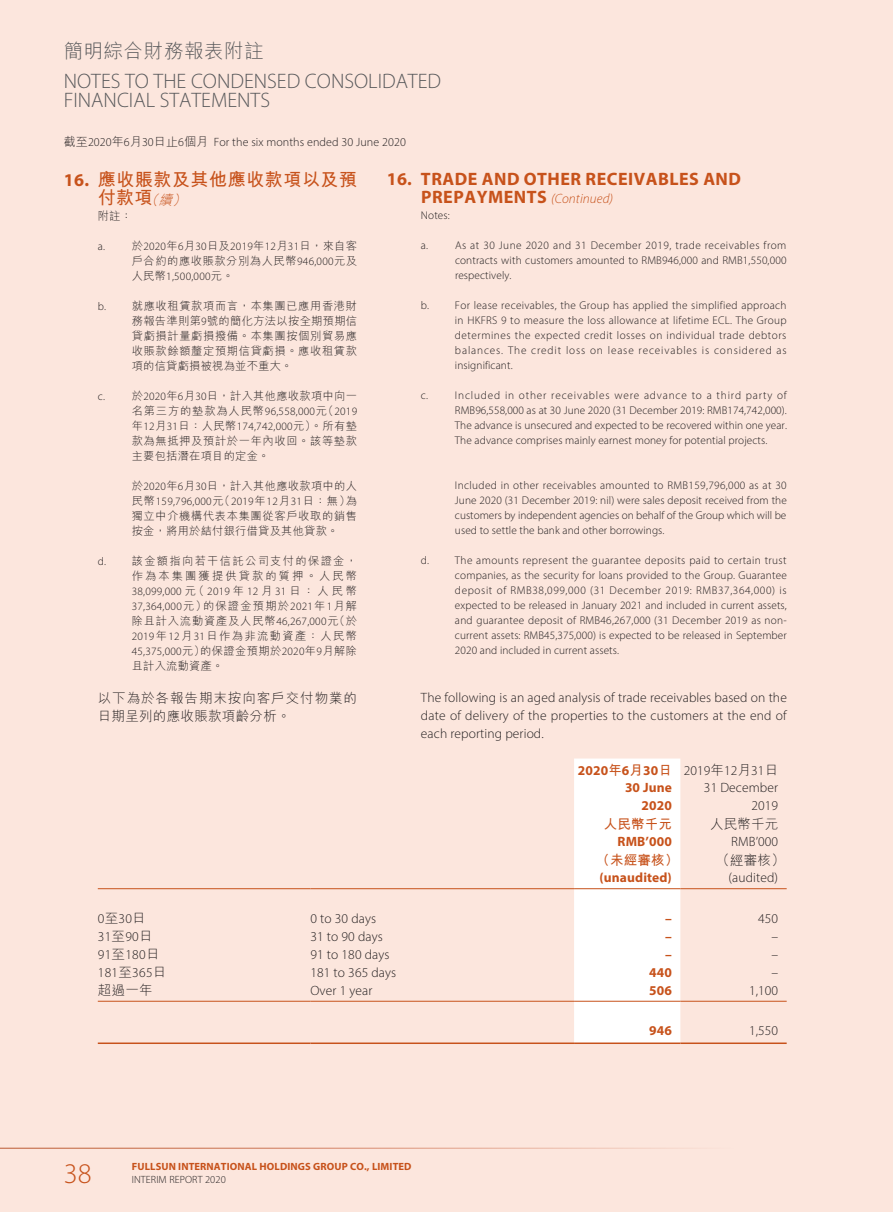
<style>
.page{position:relative;width:893px;height:1212px;background:#fce6dd}
.page>*{position:absolute;margin:0;border:0;box-sizing:border-box;transform-origin:0 0}
.t1{font:300 28.5px "Myriad Pro";color:#c7521b}
.t2{font:300 21px/19.5px "Myriad Pro";color:#57585a}
.t3{font:300 19.5px "M Hei HK";letter-spacing:.03em;color:#57585a}
.t4{font:700 18px/18px "Myriad Pro";letter-spacing:.03em;color:#c7521b}
.t5{font:700 18px/18px "M Hei HK";letter-spacing:.03em;color:#c7521b}
.t6{font:300 13.5px/18px "Myriad Pro";letter-spacing:.01em;color:#231f20;text-align:justify}
.t7{font:700 13.5px "Myriad Pro";letter-spacing:.01em;color:#c7521b}
.t8{font:300 13.5px/18px "M Hei HK";letter-spacing:.07em;color:#231f20}
.t9{font:300 13.5px "M Hei HK";letter-spacing:.02em;color:#231f20}
.t10{font:700 13.5px "M Hei HK";letter-spacing:.01em;color:#c7521b}
.t11{font:300 12px "Myriad Pro";letter-spacing:.01em;color:#231f20}
.t12{font:300 11.25px/15px "Myriad Pro";letter-spacing:.01em;color:#231f20;text-align:justify}
.t13{font:300 11.25px/15px "M Hei HK";letter-spacing:.055em;color:#231f20}
.t14{font:300 11.25px "M Hei HK";letter-spacing:.03em;color:#231f20}
.t15{font:300 11.25px/15px "M Hei HK";letter-spacing:.12em;color:#231f20;text-align:right}
.t16{font:300 11.25px "M Hei HK";letter-spacing:.02em;color:#231f20}
.t17{font:700 10.5px "Myriad Pro";letter-spacing:.01em;color:#c7521b}
.t18{font:300 10.5px "Myriad Pro";letter-spacing:.01em;color:#231f20}
.s1{font-family:"M Hei HK"}
.s2{font-family:"Myriad Pro"}
.s3{font-weight:300;font-style:italic;font-size:13.5px}
.s4{font-weight:700;color:#c7521b}
.s5{font-family:"M Hei HK";font-weight:700;color:#c7521b}
</style>
<div class="page">
<hr style="left:0;top:1148px;width:893px;height:1px;background:#fff">
<div style="left:574px;top:758px;width:106px;height:284px;background:#fff"></div>
<hr style="left:98px;top:888px;width:212px;height:1px;background:#c7521b">
<hr style="left:310px;top:888px;width:264px;height:1px;background:#c7521b">
<hr style="left:574px;top:888px;width:106px;height:1px;background:#c7521b">
<hr style="left:680px;top:888px;width:107px;height:1px;background:#c7521b">
<hr style="left:98px;top:1001px;width:212px;height:1px;background:#c7521b">
<hr style="left:310px;top:1001px;width:264px;height:1px;background:#c7521b">
<hr style="left:574px;top:1001px;width:106px;height:1px;background:#c7521b">
<hr style="left:680px;top:1001px;width:107px;height:1px;background:#c7521b">
<hr style="left:98px;top:1042px;width:212px;height:2px;background:#c7521b">
<hr style="left:310px;top:1042px;width:264px;height:2px;background:#c7521b">
<hr style="left:574px;top:1042px;width:106px;height:2px;background:#c7521b">
<hr style="left:680px;top:1042px;width:107px;height:2px;background:#c7521b">
<h3 class="t3" style="left:64px;top:41px;width:201px">簡明綜合財務報表附註</h3>
<h2 class="t2" style="left:64px;top:71px;width:379px">NOTES TO THE CONDENSED CONSOLIDATED<br>FINANCIAL STATEMENTS</h2>
<p class="t11" style="left:64px;top:134px;width:344px"><span class="s1">截至</span>2020<span class="s1">年</span>6<span class="s1">月</span>30<span class="s1">日止</span>6<span class="s1">個月</span> For the six months ended 30 June 2020</p>
<h3 class="t5" style="left:98px;top:169px;width:261px;text-indent:-34px"><span class="s2">16.</span> 應收賬款及其他應收款項以及預付款項<span class="s3">（續）</span></h3>
<p class="t13" style="left:98px;top:208px;width:36px">附註：</p>
<p class="t12" style="left:98px;top:239px;width:261px">a. <span class="s1">於</span>2020<span class="s1">年</span>6<span class="s1">月</span>30<span class="s1">日及</span>2019<span class="s1">年</span>12<span class="s1">月</span>31<span class="s1">日，來自客</span></p>
<p class="t13" style="left:132px;top:253px;width:227px">戶合約的應收賬款分別為人民幣<span class="s2">946,000</span>元及</p>
<p class="t12" style="left:132px;top:269px;width:103px"><span class="s1">人民幣</span>1,500,000<span class="s1">元。</span></p>
<p class="t13" style="left:132px;top:298px;width:227px;text-align:justify;text-indent:-34px"><span class="s2">b.</span> 就應收租賃款項而言，本集團已應用香港財務報告準則第<span class="s2">9</span>號的簡化方法以按全期預期信貸虧損計量虧損撥備。本集團按個別貿易應收賬款餘額釐定預期信貸虧損。應收租賃款項的信貸虧損被視為並不重大。</p>
<p class="t14" style="left:98px;top:390px;width:261px"><span class="s2">c.</span> 於<span class="s2">2020</span>年<span class="s2">6</span>月<span class="s2">30</span>日，計入其他應收款項中向一</p>
<p class="t12" style="left:132px;top:404px;width:227px"><span class="s1">名第三方的墊款為人民幣</span>96,558,000<span class="s1">元（</span>2019<span class="s1">年</span>12<span class="s1">月</span>31<span class="s1">日：人民幣</span>174,742,000<span class="s1">元）。所有墊</span></p>
<p class="t13" style="left:132px;top:433px;width:227px">款為無抵押及預計於一年內收回。該等墊款主要包括潛在項目的定金。</p>
<p class="t14" style="left:132px;top:480px;width:227px">於<span class="s2">2020</span>年<span class="s2">6</span>月<span class="s2">30</span>日，計入其他應收款項中的人</p>
<p class="t12" style="left:132px;top:494px;width:227px"><span class="s1">民幣</span>159,796,000<span class="s1">元（</span>2019<span class="s1">年</span>12<span class="s1">月</span>31<span class="s1">日：無）為</span></p>
<p class="t13" style="left:132px;top:508px;width:227px">獨立中介機構代表本集團從客戶收取的銷售按金，將用於結付銀行借貸及其他貸款。</p>
<p class="t15" style="left:98px;top:553px;width:261px"><span class="s2">d.</span> 該金額指向若干信託公司支付的保證金，作為本集團獲提供貸款的質押。人民幣</p>
<p class="t12" style="left:132px;top:584px;width:227px">38,099,000 <span class="s1">元（</span> 2019 <span class="s1">年</span> 12 <span class="s1">月</span> 31 <span class="s1">日：人民幣<br></span>37,364,000<span class="s1">元）的保證金預期於</span>2021<span class="s1">年</span>1<span class="s1">月解</span></p>
<p class="t13" style="left:132px;top:613px;width:227px">除且計入流動資產及人民幣<span class="s2">46,267,000</span>元（於<br><span class="s2">2019</span>年<span class="s2">12</span>月<span class="s2">31</span>日作為非流動資產：人民幣</p>
<p class="t12" style="left:132px;top:644px;width:227px">45,375,000<span class="s1">元）的保證金預期於</span>2020<span class="s1">年</span>9<span class="s1">月解除</span></p>
<p class="t16" style="left:132px;top:660px;width:93px">且計入流動資產。</p>
<p class="t8" style="left:98px;top:689px;width:261px">以下為於各報告期末按向客戶交付物業的日期呈列的應收賬款項齡分析。</p>
<h3 class="t4" style="left:421px;top:169px;width:321px;text-indent:-34px">16. TRADE AND OTHER RECEIVABLES AND<br>PREPAYMENTS <span class="s3">(Continued)</span></h3>
<p class="t12" style="left:421px;top:208px;width:30px">Notes:</p>
<p class="t12" style="left:455px;top:238px;width:333px;text-indent:-34px">a. As at 30 June 2020 and 31 December 2019, trade receivables from contracts with customers amounted to RMB946,000 and RMB1,550,000 respectively.</p>
<p class="t12" style="left:455px;top:298px;width:333px;text-indent:-34px">b. For lease receivables, the Group has applied the simplified approach in HKFRS 9 to measure the loss allowance at lifetime ECL. The Group determines the expected credit losses on individual trade debtors balances. The credit loss on lease receivables is considered as insignificant.</p>
<p class="t12" style="left:455px;top:388px;width:333px;text-indent:-34px">c. Included in other receivables were advance to a third party of RMB96,558,000 as at 30 June 2020 (31 December 2019: RMB174,742,000).<br>The advance is unsecured and expected to be recovered within one year.<br>The advance comprises mainly earnest money for potential projects.</p>
<p class="t12" style="left:455px;top:478px;width:333px">Included in other receivables amounted to RMB159,796,000 as at 30<br>June 2020 (31 December 2019: nil) were sales deposit received from the customers by independent agencies on behalf of the Group which will be used to settle the bank and other borrowings.</p>
<p class="t12" style="left:455px;top:553px;width:333px;text-indent:-34px">d. The amounts represent the guarantee deposits paid to certain trust companies, as the security for loans provided to the Group. Guarantee deposit of RMB38,099,000 (31 December 2019: RMB37,364,000) is expected to be released in January 2021 and included in current assets, and guarantee deposit of RMB46,267,000 (31 December 2019 as non&shy;current assets: RMB45,375,000) is expected to be released in September 2020 and included in current assets.</p>
<p class="t6" style="left:421px;top:688px;width:367px">The following is an aged analysis of trade receivables based on the date of delivery of the properties to the customers at the end of each reporting period.</p>
<p class="t6" style="left:578px;top:761px;width:202px"><span class="s4">2020</span><span class="s5">年</span><span class="s4">6</span><span class="s5">月</span><span class="s4">30</span><span class="s5">日</span> 2019<span class="s1">年</span>12<span class="s1">月</span>31<span class="s1">日</span></p>
<p class="t7" style="left:625px;top:779px;width:48px">30 June</p>
<p class="t7" style="left:642px;top:797px;width:32px">2020</p>
<p class="t6" style="left:704px;top:779px;width:76px;text-align:right">31 December<br>2019</p>
<p class="t10" style="left:604px;top:814px;width:69px">人民幣千元</p>
<p class="t9" style="left:710px;top:817px;width:69px">人民幣千元</p>
<p class="t7" style="left:618px;top:833px;width:56px">RMB’000</p>
<p class="t6" style="left:731px;top:833px;width:48px">RMB’000</p>
<p class="t10" style="left:596px;top:850px;width:84px">（未經審核）</p>
<p class="t9" style="left:716px;top:853px;width:70px">（經審核）</p>
<p class="t7" style="left:600px;top:869px;width:74px">(unaudited)</p>
<p class="t6" style="left:728px;top:869px;width:51px">(audited)</p>
<p class="t6" style="left:98px;top:910px;width:49px">0<span class="s1">至</span>30<span class="s1">日</span></p>
<p class="t6" style="left:310px;top:909px;width:67px">0 to 30 days</p>
<p class="t7" style="left:665px;top:909px;width:8px">–</p>
<p class="t6" style="left:758px;top:909px;width:22px">450</p>
<p class="t6" style="left:98px;top:928px;width:56px">31<span class="s1">至</span>90<span class="s1">日</span></p>
<p class="t6" style="left:310px;top:927px;width:74px">31 to 90 days</p>
<p class="t7" style="left:665px;top:927px;width:8px">–</p>
<p class="t6" style="left:771px;top:927px;width:8px">–</p>
<p class="t6" style="left:98px;top:946px;width:63px">91<span class="s1">至</span>180<span class="s1">日</span></p>
<p class="t6" style="left:310px;top:945px;width:81px">91 to 180 days</p>
<p class="t7" style="left:665px;top:945px;width:8px">–</p>
<p class="t6" style="left:771px;top:945px;width:8px">–</p>
<p class="t6" style="left:98px;top:964px;width:70px">181<span class="s1">至</span>365<span class="s1">日</span></p>
<p class="t6" style="left:310px;top:963px;width:87px">181 to 365 days</p>
<p class="t7" style="left:649px;top:963px;width:24px">440</p>
<p class="t6" style="left:771px;top:963px;width:8px">–</p>
<p class="t9" style="left:98px;top:983px;width:56px">超過一年</p>
<p class="t6" style="left:310px;top:981px;width:64px">Over 1 year</p>
<p class="t7" style="left:649px;top:981px;width:24px">506</p>
<p class="t6" style="left:749px;top:981px;width:31px">1,100</p>
<p class="t7" style="left:649px;top:1022px;width:24px">946</p>
<p class="t6" style="left:749px;top:1022px;width:31px">1,550</p>
<h1 class="t1" style="left:64px;top:1156px;width:29px">38</h1>
<p class="t17" style="left:132px;top:1159px;width:281px">FULLSUN INTERNATIONAL HOLDINGS GROUP CO., LIMITED</p>
<p class="t18" style="left:132px;top:1173px;width:96px">INTERIM REPORT 2020</p>
</div>
